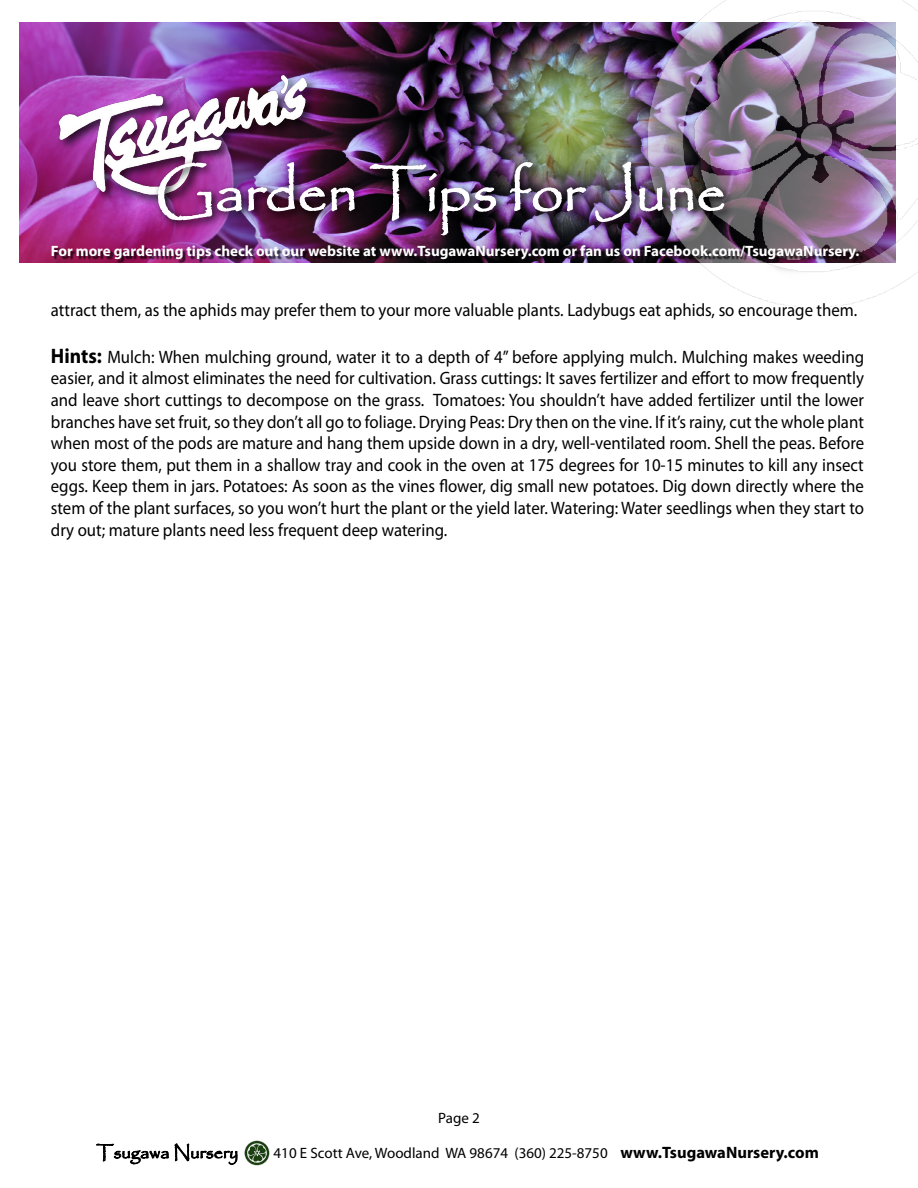
<style>
.page{position:relative;width:918px;height:1188px;background:#fff}
.page>*{position:absolute;margin:0;border:0;box-sizing:border-box;transform-origin:0 0}
.t1{font:58.5px "Papyrus";color:#fff}
.t2{font:18px/21.6px "Myriad Pro";color:#000;text-align:justify;scale:.93 1}
.t3{font:18px "Papyrus";color:#000}
.t4{font:700 15px "Myriad Pro";color:#fff}
.t5{font:15px "Myriad Pro";color:#000}
.s1{font-weight:700;font-size:21px}
.s2{font-weight:700;font-size:16.5px}
</style>
<div class="page">
<img style="left:20px;top:23px;width:607px;height:239px">
<img style="left:627px;top:0;width:291px;height:299px">
<svg style="left:96px;top:1143px;width:142px;height:22px"></svg>
<img style="left:244px;top:1140px;width:26px;height:26px">
<img style="left:54px;top:70px;width:268px;height:69px">
<img style="left:47px;top:139px;width:821px;height:168px">
<div style="left:54px;top:247px;width:809px;height:16px;background:#000;opacity:.75"></div>
<h1 class="t1" style="left:156px;top:156px;width:572px">Garden Tips for June</h1>
<p class="t4" style="left:51px;top:241px;width:810px">For more gardening tips check out our website at www.TsugawaNursery.com or fan us on Facebook.com/TsugawaNursery.</p>
<p class="t2" style="left:51px;top:299px;width:869px">attract them, as the aphids may prefer them to your more valuable plants. Ladybugs eat aphids, so encourage them.</p>
<p class="t2" style="left:51px;top:346px;width:876px"><span class="s1">Hints:</span> Mulch: When mulching ground, water it to a depth of 4” before applying mulch. Mulching makes weeding easier, and it almost eliminates the need for cultivation. Grass cuttings: It saves fertilizer and effort to mow frequently and leave short cuttings to decompose on the grass. Tomatoes: You shouldn’t have added fertilizer until the lower branches have set fruit, so they don’t all go to foliage. Drying Peas: Dry then on the vine. If it’s rainy, cut the whole plant when most of the pods are mature and hang them upside down in a dry, well-ventilated room. Shell the peas. Before you store them, put them in a shallow tray and cook in the oven at 175 degrees for 10-15 minutes to kill any insect eggs. Keep them in jars. Potatoes: As soon as the vines flower, dig small new potatoes. Dig down directly where the stem of the plant surfaces, so you won’t hurt the plant or the yield later. Watering: Water seedlings when they start to dry out; mature plants need less frequent deep watering.</p>
<p class="t5" style="left:438px;top:1109px;width:43px">Page 2</p>
<p class="t3" style="left:96px;top:1141px;width:143px">Tsugawa Nursery</p>
<p class="t5" style="left:274px;top:1144px;width:547px">410 E Scott Ave, Woodland WA 98674 (360) 225-8750 <span class="s2">www.TsugawaNursery.com</span></p>
</div>
